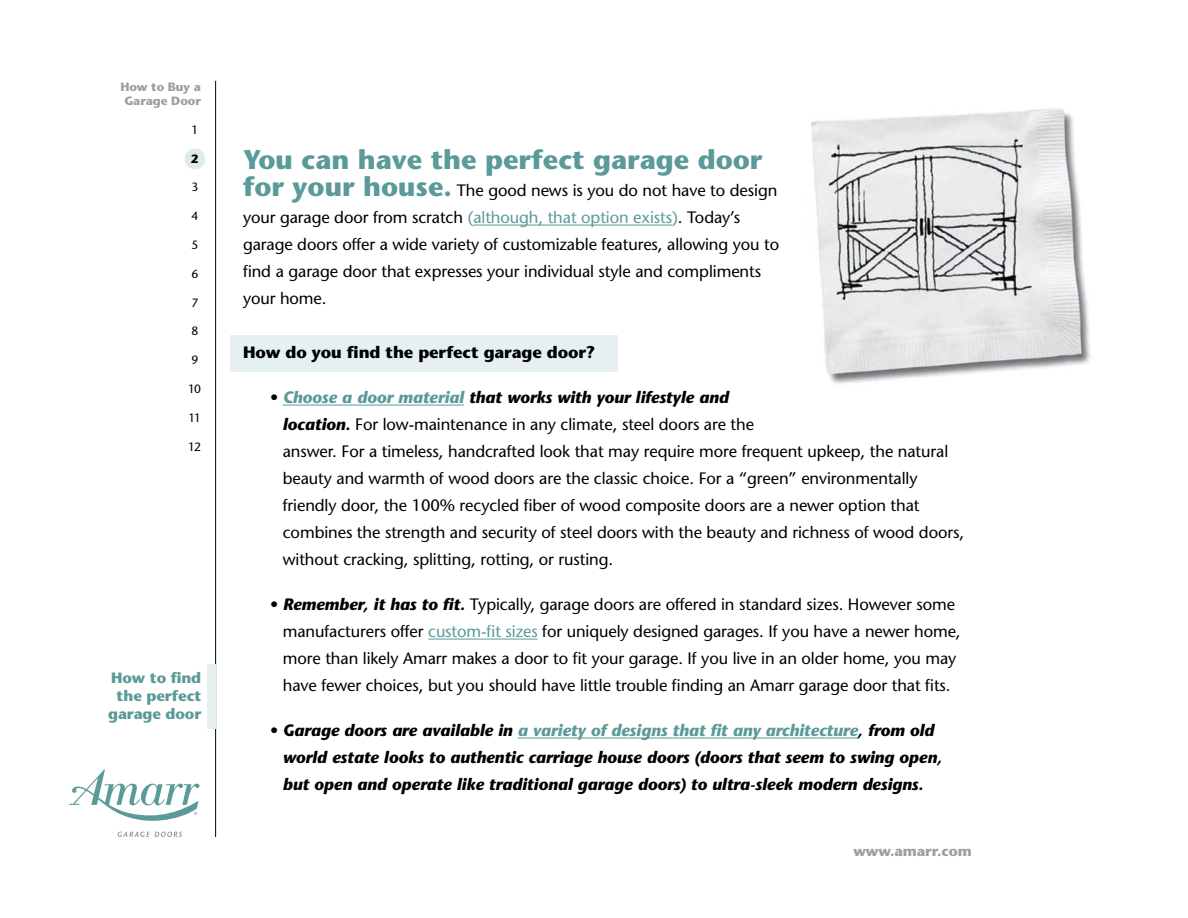
<style>
.page{position:relative;width:1188px;height:918px;background:#fff}
.page>*{position:absolute;margin:0;border:0;box-sizing:border-box;transform-origin:0 0}
.t1{font:700 27px "Stone Sans";color:#5a9a98}
.t2{font:16.5px/27px "Stone Sans";letter-spacing:-.005em;color:#000}
.t3{font:italic 700 16.5px/27px "Stone Sans";letter-spacing:-.005em;color:#000}
.t4{font:700 16.5px "Stone Sans";letter-spacing:-.005em;color:#000}
.t5{font:700 15px/18px "Stone Sans";letter-spacing:-.005em;color:#5a9a98;text-align:center}
.t6{font:700 14.25px "Stone Sans";letter-spacing:-.005em;color:#9d9fa2}
.t7{font:700 12px/14.4px "Stone Sans";letter-spacing:-.005em;color:#9d9fa2;text-align:center}
.t8{font:12px "Stone Sans";color:#000}
.t9{font:700 12px "Stone Sans";color:#000}
.s1{font-weight:700;font-size:27px;color:#5a9a98}
.s2{color:#5a9a98}
.s3{font-weight:700;font-style:italic;color:#5a9a98}
.s4{font-weight:700;font-style:italic}
.s5{font-weight:400;font-style:normal}
</style>
<div class="page">
<div style="left:230px;top:335px;width:388px;height:37px;background:#e6f0f0"></div>
<hr style="left:473px;top:225px;width:199px;height:1px;background:#5a9a98">
<hr style="left:283px;top:405px;width:181px;height:1px;background:#5a9a98">
<hr style="left:428px;top:639px;width:110px;height:1px;background:#5a9a98">
<hr style="left:518px;top:738px;width:340px;height:1px;background:#5a9a98">
<hr style="left:215px;top:81px;width:1px;height:756px;background:#000">
<svg style="left:69px;top:770px;width:131px;height:67px"></svg>
<img style="left:811px;top:108px;width:280px;height:276px">
<div style="left:207px;top:664px;width:8px;height:65px;background:#e6f0f0"></div>
<div style="left:185px;top:149px;width:20px;height:20px;background:#deebea;border-radius:50%"></div>
<p class="t7" style="left:120px;top:79px;width:82px">How to Buy a<br>Garage Door</p>
<p class="t8" style="left:191px;top:122px;width:8px">1</p>
<p class="t9" style="left:191px;top:151px;width:9px">2</p>
<p class="t8" style="left:191px;top:180px;width:8px">3</p>
<p class="t8" style="left:191px;top:209px;width:8px">4</p>
<p class="t8" style="left:191px;top:237px;width:8px">5</p>
<p class="t8" style="left:191px;top:266px;width:8px">6</p>
<p class="t8" style="left:191px;top:295px;width:8px">7</p>
<p class="t8" style="left:191px;top:324px;width:8px">8</p>
<p class="t8" style="left:191px;top:353px;width:8px">9</p>
<p class="t8" style="left:188px;top:381px;width:14px">10</p>
<p class="t8" style="left:188px;top:410px;width:14px">11</p>
<p class="t8" style="left:188px;top:439px;width:14px">12</p>
<p class="t5" style="left:108px;top:669px;width:95px">How to find the perfect garage door</p>
<h1 class="t1" style="left:243px;top:143px;width:521px">You can have the perfect garage door</h1>
<p class="t2" style="left:243px;top:177px;width:538px"><span class="s1">for your house.</span> The good news is you do not have to design your garage door from scratch <span class="s2">(although, that option exists)</span>. Today’s garage doors offer a wide variety of customizable features, allowing you to find a garage door that expresses your individual style and compliments your home.</p>
<p class="t4" style="left:243px;top:342px;width:354px">How do you find the perfect garage door?</p>
<p class="t2" style="left:283px;top:384px;width:683px;text-indent:-13px">• <span class="s3">Choose a door material</span> <span class="s4">that works with your lifestyle and<br>location.</span> For low-maintenance in any climate, steel doors are the<br>answer. For a timeless, handcrafted look that may require more frequent upkeep, the natural beauty and warmth of wood doors are the classic choice. For a “green” environmentally friendly door, the 100% recycled fiber of wood composite doors are a newer option that combines the strength and security of steel doors with the beauty and richness of wood doors, without cracking, splitting, rotting, or rusting.</p>
<p class="t2" style="left:283px;top:591px;width:679px;text-indent:-13px">• <span class="s4">Remember, it has to fit.</span> Typically, garage doors are offered in standard sizes. However some manufacturers offer <span class="s2">custom-fit sizes</span> for uniquely designed garages. If you have a newer home, more than likely Amarr makes a door to fit your garage. If you live in an older home, you may have fewer choices, but you should have little trouble finding an Amarr garage door that fits.</p>
<p class="t3" style="left:283px;top:716px;width:661px;text-indent:-13px"><span class="s5">•</span> Garage doors are available in <span class="s2">a variety of designs that fit any architecture</span>, from old world estate looks to authentic carriage house doors (doors that seem to swing open, but open and operate like traditional garage doors) to ultra-sleek modern designs.</p>
<p class="t6" style="left:853px;top:842px;width:120px">www.amarr.com</p>
</div>
